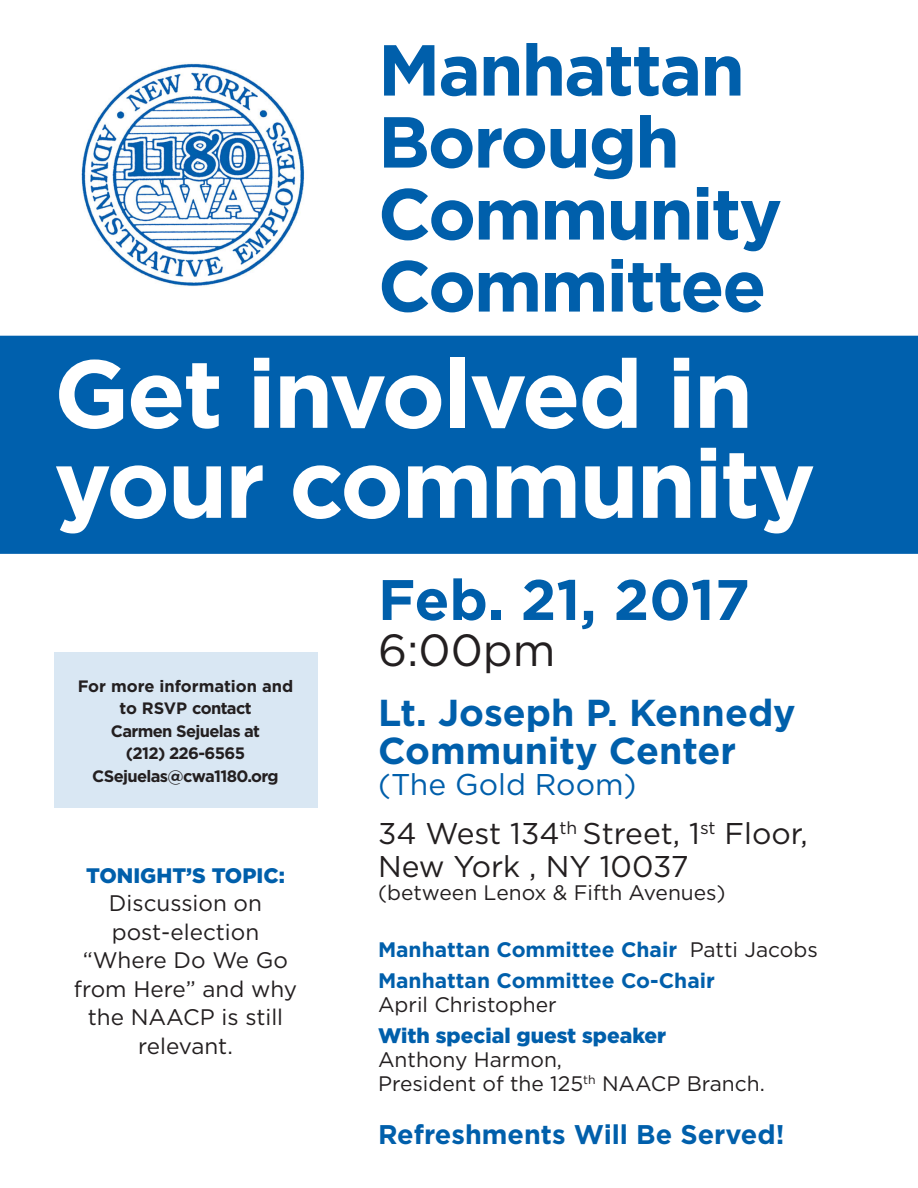
<style>
.page{position:relative;width:918px;height:1188px;background:#fff}
.page>*{position:absolute;margin:0;border:0;box-sizing:border-box;transform-origin:0 0}
.t1{font:700 96px/90px "Gotham";letter-spacing:-.025em;color:#fff}
.t2{font:700 72px/72px "Gotham";letter-spacing:-.03em;color:#005fab}
.t3{font:700 57px "Gotham";color:#005fab}
.t4{font:45px "Gotham";color:#231f20}
.t5{font:700 37.5px/37.5px "Gotham";color:#005fab}
.t6{font:30px/33px "Gotham";color:#231f20}
.t7{font:30px "Gotham";color:#005fab}
.t8{font:700 27px "Gotham";color:#005fab}
.t9{font:22.5px/28.5px "Gotham";color:#231f20;text-align:center}
.t10{font:21px/24px "Gotham";color:#231f20}
.t11{font:700 21px/24px "Gotham";color:#005fab}
.t12{font:900 21px "Gotham";color:#005fab}
.t13{font:700 16.5px/22.5px "Gotham";letter-spacing:-.04em;color:#231f20;text-align:center}
.s1{font-weight:400;color:#231f20}
.s2{font-weight:900;color:#005fab}
</style>
<div class="page">
<div style="left:0;top:336px;width:918px;height:217px;background:#0060ad"></div>
<div style="left:0;top:336px;width:918px;height:218px;border:2px solid #0060ad"></div>
<img style="left:81px;top:63px;width:223px;height:223px">
<div style="left:54px;top:652px;width:263px;height:156px;background:#d9e7f3"></div>
<p class="t2" style="left:378px;top:34px;width:369px">Manhattan</p>
<p class="t2" style="left:378px;top:106px;width:406px">Borough<br>Community<br>Committee</p>
<p class="t1" style="left:54px;top:348px;width:763px">Get involved in your community</p>
<p class="t13" style="left:78px;top:674px;width:217px">For more information and to RSVP contact<br>Carmen Sejuelas at<br>(212) 226-6565<br>CSejuelas@cwa1180.org</p>
<p class="t12" style="left:86px;top:861px;width:200px">TONIGHT’S TOPIC:</p>
<p class="t9" style="left:74px;top:889px;width:225px">Discussion on post-election “Where Do We Go from Here” and why the NAACP is still relevant.</p>
<p class="t3" style="left:378px;top:562px;width:373px">Feb. 21, 2017</p>
<p class="t4" style="left:378px;top:622px;width:179px">6:00pm</p>
<p class="t5" style="left:378px;top:694px;width:419px">Lt. Joseph P. Kennedy<br>Community Center</p>
<p class="t7" style="left:378px;top:766px;width:260px">(The Gold Room)</p>
<p class="t6" style="left:378px;top:816px;width:431px">34 West 134<sup>th</sup> Street, 1<sup>st</sup> Floor,<br>New York , NY 10037</p>
<p class="t10" style="left:378px;top:880px;width:349px">(between Lenox &amp; Fifth Avenues)</p>
<p class="t11" style="left:378px;top:938px;width:441px">Manhattan Committee Chair <span class="s1">Patti Jacobs</span></p>
<p class="t11" style="left:378px;top:969px;width:338px">Manhattan Committee Co-Chair<br><span class="s1">April Christopher</span></p>
<p class="t10" style="left:378px;top:1023px;width:388px"><span class="s2">With special guest speaker<br></span>Anthony Harmon,<br>President of the 125<sup>th</sup> NAACP Branch.</p>
<p class="t8" style="left:378px;top:1116px;width:408px">Refreshments Will Be Served!</p>
</div>
